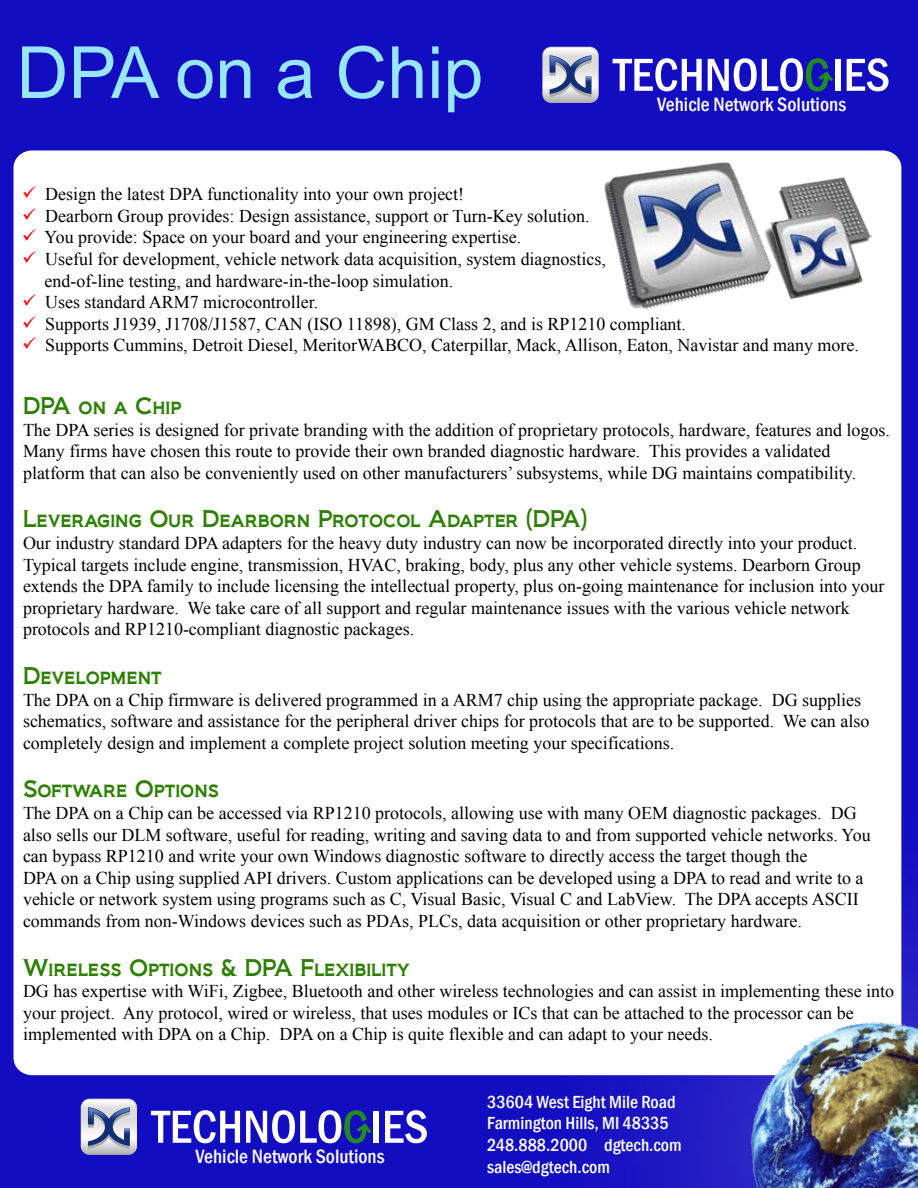
<style>
.page{position:relative;width:918px;height:1188px;background:#130dc2}
.page>*{position:absolute;margin:0;border:0;box-sizing:border-box;transform-origin:0 0}
.t1{font:72px "Arial";color:#97e5ff}
.t2{font:22.5px "Biondi";color:#2c7f00;scale:.84 1}
.t3{font:500 condensed 19.95px "Franklin Gothic";color:#fff}
.t4{font:18px/21.6px "Times New Roman";color:#000}
.t5{font:500 condensed 18px/21.6px "Franklin Gothic";color:#fff}
.s1{color:#f00}
</style>
<div class="page">
<div style="left:13px;top:150px;width:888px;height:925px;background:#fff;border-radius:18px"></div>
<img style="left:659px;top:932px;width:259px;height:256px">
<svg style="left:613px;top:58px;width:89px;height:33px"></svg>
<svg style="left:708px;top:58px;width:125px;height:33px"></svg>
<div style="left:835px;top:59px;width:6px;height:32px;background:#fff"></div>
<svg style="left:847px;top:58px;width:42px;height:33px"></svg>
<svg style="left:542px;top:47px;width:57px;height:56px;background:#acb2c8"></svg>
<svg style="left:151px;top:1110px;width:89px;height:33px"></svg>
<svg style="left:246px;top:1110px;width:126px;height:33px"></svg>
<div style="left:374px;top:1111px;width:5px;height:32px;background:#fff"></div>
<svg style="left:385px;top:1110px;width:42px;height:33px"></svg>
<svg style="left:81px;top:1099px;width:56px;height:56px;background:#aeb4c8"></svg>
<img style="left:604px;top:162px;width:268px;height:147px">
<h1 class="t1" style="left:16px;top:26px;width:468px">DPA on a Chip</h1>
<p class="t3" style="left:657px;top:91px;width:190px">Vehicle Network Solutions</p>
<p class="t4" style="left:22px;top:183px;width:444px"><span class="s1">✓</span> Design the latest DPA functionality into your own project!</p>
<p class="t4" style="left:22px;top:205px;width:569px"><span class="s1">✓</span> Dearborn Group provides: Design assistance, support or Turn-Key solution.</p>
<p class="t4" style="left:22px;top:226px;width:501px"><span class="s1">✓</span> You provide: Space on your board and your engineering expertise.</p>
<p class="t4" style="left:45px;top:248px;width:563px;text-indent:-22px"><span class="s1">✓</span> Useful for development, vehicle network data acquisition, system diagnostics, end-of-line testing, and hardware-in-the-loop simulation.</p>
<p class="t4" style="left:22px;top:291px;width:298px"><span class="s1">✓</span> Uses standard ARM7 microcontroller.</p>
<p class="t4" style="left:22px;top:313px;width:665px"><span class="s1">✓</span> Supports J1939, J1708/J1587, CAN (ISO 11898), GM Class 2, and is RP1210 compliant.</p>
<p class="t4" style="left:22px;top:334px;width:838px"><span class="s1">✓</span> Supports Cummins, Detroit Diesel, MeritorWABCO, Caterpillar, Mack, Allison, Eaton, Navistar and many more.</p>
<p class="t2" style="left:23px;top:392px;width:190px">DPA on a Chip</p>
<p class="t4" style="left:23px;top:418px;width:869px">The DPA series is designed for private branding with the addition of proprietary protocols, hardware, features and logos.<br>Many firms have chosen this route to provide their own branded diagnostic hardware. This provides a validated platform that can also be conveniently used on other manufacturers’ subsystems, while DG maintains compatibility.</p>
<p class="t2" style="left:23px;top:505px;width:673px">Leveraging Our Dearborn Protocol Adapter (DPA)</p>
<p class="t4" style="left:23px;top:532px;width:863px">Our industry standard DPA adapters for the heavy duty industry can now be incorporated directly into your product.<br>Typical targets include engine, transmission, HVAC, braking, body, plus any other vehicle systems. Dearborn Group extends the DPA family to include licensing the intellectual property, plus on-going maintenance for inclusion into your proprietary hardware. We take care of all support and regular maintenance issues with the various vehicle network protocols and RP1210-compliant diagnostic packages.</p>
<p class="t2" style="left:23px;top:662px;width:167px">Development</p>
<p class="t4" style="left:23px;top:688px;width:848px">The DPA on a Chip firmware is delivered programmed in a ARM7 chip using the appropriate package. DG supplies schematics, software and assistance for the peripheral driver chips for protocols that are to be supported. We can also completely design and implement a complete project solution meeting your specifications.</p>
<p class="t2" style="left:23px;top:775px;width:235px">Software Options</p>
<p class="t4" style="left:23px;top:802px;width:849px">The DPA on a Chip can be accessed via RP1210 protocols, allowing use with many OEM diagnostic packages. DG also sells our DLM software, useful for reading, writing and saving data to and from supported vehicle networks. You can bypass RP1210 and write your own Windows diagnostic software to directly access the target though the<br>DPA on a Chip using supplied API drivers. Custom applications can be developed using a DPA to read and write to a vehicle or network system using programs such as C, Visual Basic, Visual C and LabView. The DPA accepts ASCII commands from non-Windows devices such as PDAs, PLCs, data acquisition or other proprietary hardware.</p>
<p class="t2" style="left:23px;top:954px;width:462px">Wireless Options &amp; DPA Flexibility</p>
<p class="t4" style="left:23px;top:980px;width:873px">DG has expertise with WiFi, Zigbee, Bluetooth and other wireless technologies and can assist in implementing these into your project. Any protocol, wired or wireless, that uses modules or ICs that can be attached to the processor can be implemented with DPA on a Chip. DPA on a Chip is quite flexible and can adapt to your needs.</p>
<p class="t3" style="left:196px;top:1143px;width:190px">Vehicle Network Solutions</p>
<p class="t5" style="left:487px;top:1091px;width:196px">33604 West Eight Mile Road<br>Farmington Hills, MI 48335<br>248.888.2000 dgtech.com sales@dgtech.com</p>
</div>
